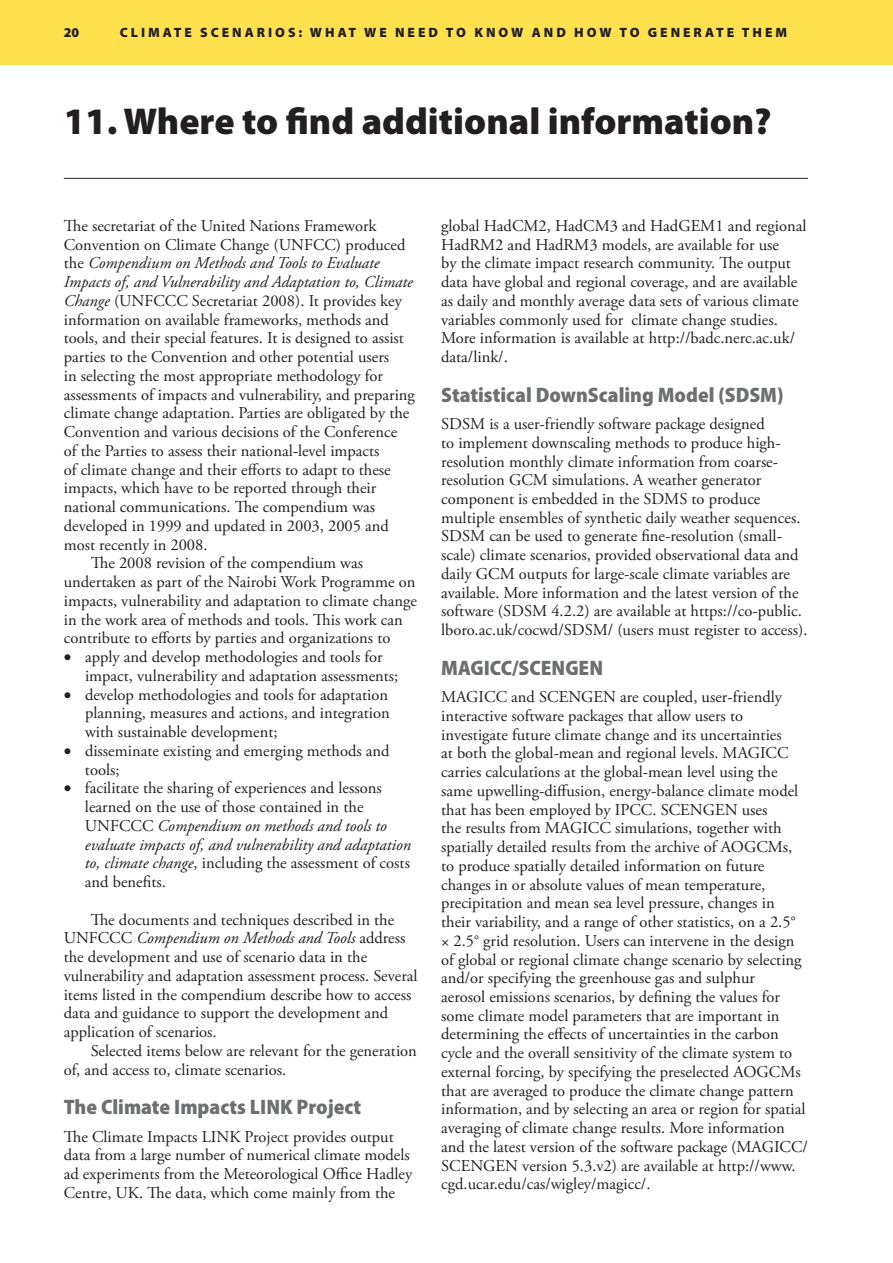
<style>
.page{position:relative;width:893px;height:1263px;background:#fff}
.page>*{position:absolute;margin:0;border:0;box-sizing:border-box;transform-origin:0 0}
.t1{font:900 37.5px "Myriad Pro";letter-spacing:-.005em;color:#231f20}
.t2{font:900 semi-condensed 21px "Myriad Pro";color:#6d6f71}
.t3{font:16.5px/18.8px "Adobe Garamond Pro";color:#231f20}
.t4{font:italic 16.5px "Adobe Garamond Pro";color:#231f20}
.t5{font:900 13.5px "Myriad Pro";letter-spacing:.22em;color:#231f20}
.s1{font-style:normal}
.s2{font-style:italic}
</style>
<div class="page">
<div style="left:0;top:0;width:893px;height:65px;background:#ffe14f"></div>
<hr style="left:64px;top:178px;width:744px;height:1px;background:#231f20">
<p class="t5" style="left:64px;top:24px;width:17px">20</p>
<p class="t5" style="left:120px;top:24px;width:669px">CLIMATE SC ENARIOS: WHAT W E NEED TO KNOW AND HOW TO GENERATE THEM</p>
<h1 class="t1" style="left:64px;top:97px;width:709px">11. WHERE TO FIND ADDITIONAL INFORMATION?</h1>
<p class="t3" style="left:64px;top:217px;width:314px">The secretariat of the United Nations Framework</p>
<p class="t3" style="left:64px;top:236px;width:343px">Convention on Climate Change (UNFCC) produced</p>
<p class="t4" style="left:64px;top:253px;width:317px"><span class="s1">the</span> Compendium on Methods and Tools to Evaluate</p>
<p class="t4" style="left:64px;top:272px;width:351px">Impacts of, and Vulnerability and Adaptation to, Climate</p>
<p class="t3" style="left:64px;top:292px;width:340px"><span class="s2">Change</span> (UNFCCC Secretariat 2008). It provides key</p>
<p class="t3" style="left:64px;top:311px;width:327px">information on available frameworks, methods and</p>
<p class="t3" style="left:64px;top:329px;width:342px">tools, and their special features. It is designed to assist</p>
<p class="t3" style="left:64px;top:348px;width:327px">parties to the Convention and other potential users</p>
<p class="t3" style="left:64px;top:367px;width:321px">in selecting the most appropriate methodology for</p>
<p class="t3" style="left:64px;top:386px;width:353px">assessments of impacts and vulnerability, and preparing</p>
<p class="t3" style="left:64px;top:404px;width:347px">climate change adaptation. Parties are obligated by the</p>
<p class="t3" style="left:64px;top:423px;width:335px">Convention and various decisions of the Conference</p>
<p class="t3" style="left:64px;top:442px;width:317px">of the Parties to assess their national-level impacts</p>
<p class="t3" style="left:64px;top:461px;width:329px">of climate change and their efforts to adapt to these</p>
<p class="t3" style="left:64px;top:479px;width:314px">impacts, which have to be reported through their</p>
<p class="t3" style="left:64px;top:498px;width:313px">national communications. The compendium was</p>
<p class="t3" style="left:64px;top:517px;width:327px">developed in 1999 and updated in 2003, 2005 and</p>
<p class="t3" style="left:64px;top:536px;width:145px">most recently in 2008.</p>
<p class="t3" style="left:91px;top:554px;width:274px">The 2008 revision of the compendium was</p>
<p class="t3" style="left:64px;top:573px;width:353px">undertaken as part of the Nairobi Work Programme on</p>
<p class="t3" style="left:64px;top:592px;width:355px">impacts, vulnerability and adaptation to climate change</p>
<p class="t3" style="left:64px;top:611px;width:340px">in the work area of methods and tools. This work can</p>
<p class="t3" style="left:64px;top:629px;width:328px">contribute to efforts by parties and organizations to</p>
<p class="t3" style="left:85px;top:648px;width:315px;text-indent:-21px">• apply and develop methodologies and tools for impact, vulnerability and adaptation assessments;</p>
<p class="t3" style="left:85px;top:686px;width:306px;text-align:justify;text-indent:-21px">• develop methodologies and tools for adaptation planning, measures and actions, and integration with sustainable development;</p>
<p class="t3" style="left:85px;top:742px;width:306px;text-indent:-21px">• disseminate existing and emerging methods and tools;</p>
<p class="t3" style="left:85px;top:779px;width:328px;text-indent:-21px">• facilitate the sharing of experiences and lessons learned on the use of those contained in the UNFCCC <span class="s2">Compendium on methods and tools to evaluate impacts of, and vulnerability and adaptation to, climate change</span>, including the assessment of costs and benefits.</p>
<p class="t3" style="left:64px;top:910px;width:355px;text-indent:27px">The documents and techniques described in the UNFCCC <span class="s2">Compendium on Methods and Tools</span> address the development and use of scenario data in the vulnerability and adaptation assessment process. Several items listed in the compendium describe how to access data and guidance to support the development and application of scenarios.</p>
<p class="t3" style="left:64px;top:1042px;width:355px;text-indent:27px">Selected items below are relevant for the generation of, and access to, climate scenarios.</p>
<p class="t2" style="left:64px;top:1093px;width:299px">The Climate Impacts LINK Project</p>
<p class="t3" style="left:64px;top:1127px;width:350px">The Climate Impacts LINK Project provides output data from a large number of numerical climate models ad experiments from the Meteorological Office Hadley Centre, UK. The data, which come mainly from the</p>
<p class="t3" style="left:441px;top:217px;width:367px">global HadCM2, HadCM3 and HadGEM1 and regional HadRM2 and HadRM3 models, are available for use<br>by the climate impact research community. The output data have global and regional coverage, and are available as daily and monthly average data sets of various climate variables commonly used for climate change studies.<br>More information is available at http://badc.nerc.ac.uk/ data/link/.</p>
<p class="t2" style="left:441px;top:381px;width:344px">Statistical DownScaling Model (SDSM)</p>
<p class="t3" style="left:441px;top:415px;width:368px">SDSM is a user-friendly software package designed<br>to implement downscaling methods to produce high&shy;resolution monthly climate information from coarse&shy;resolution GCM simulations. A weather generator component is embedded in the SDMS to produce multiple ensembles of synthetic daily weather sequences.<br>SDSM can be used to generate fine-resolution (small&shy;scale) climate scenarios, provided observational data and daily GCM outputs for large-scale climate variables are available. More information and the latest version of the software (SDSM 4.2.2) are available at https://co-public. lboro.ac.uk/cocwd/SDSM/ (users must register to access).</p>
<p class="t2" style="left:441px;top:654px;width:163px">MAGICC/SCENGEN</p>
<p class="t3" style="left:441px;top:688px;width:368px">MAGICC and SCENGEN are coupled, user-friendly interactive software packages that allow users to investigate future climate change and its uncertainties<br>at both the global-mean and regional levels. MAGICC carries calculations at the global-mean level using the same upwelling-diffusion, energy-balance climate model that has been employed by IPCC. SCENGEN uses<br>the results from MAGICC simulations, together with spatially detailed results from the archive of AOGCMs, to produce spatially detailed information on future changes in or absolute values of mean temperature, precipitation and mean sea level pressure, changes in their variability, and a range of other statistics, on a 2.5° × 2.5° grid resolution. Users can intervene in the design of global or regional climate change scenario by selecting and/or specifying the greenhouse gas and sulphur<br>aerosol emissions scenarios, by defining the values for some climate model parameters that are important in determining the effects of uncertainties in the carbon cycle and the overall sensitivity of the climate system to external forcing, by specifying the preselected AOGCMs that are averaged to produce the climate change pattern information, and by selecting an area or region for spatial averaging of climate change results. More information and the latest version of the software package (MAGICC/ SCENGEN version 5.3.v2) are available at http://www. cgd.ucar.edu/cas/wigley/magicc/.</p>
</div>
